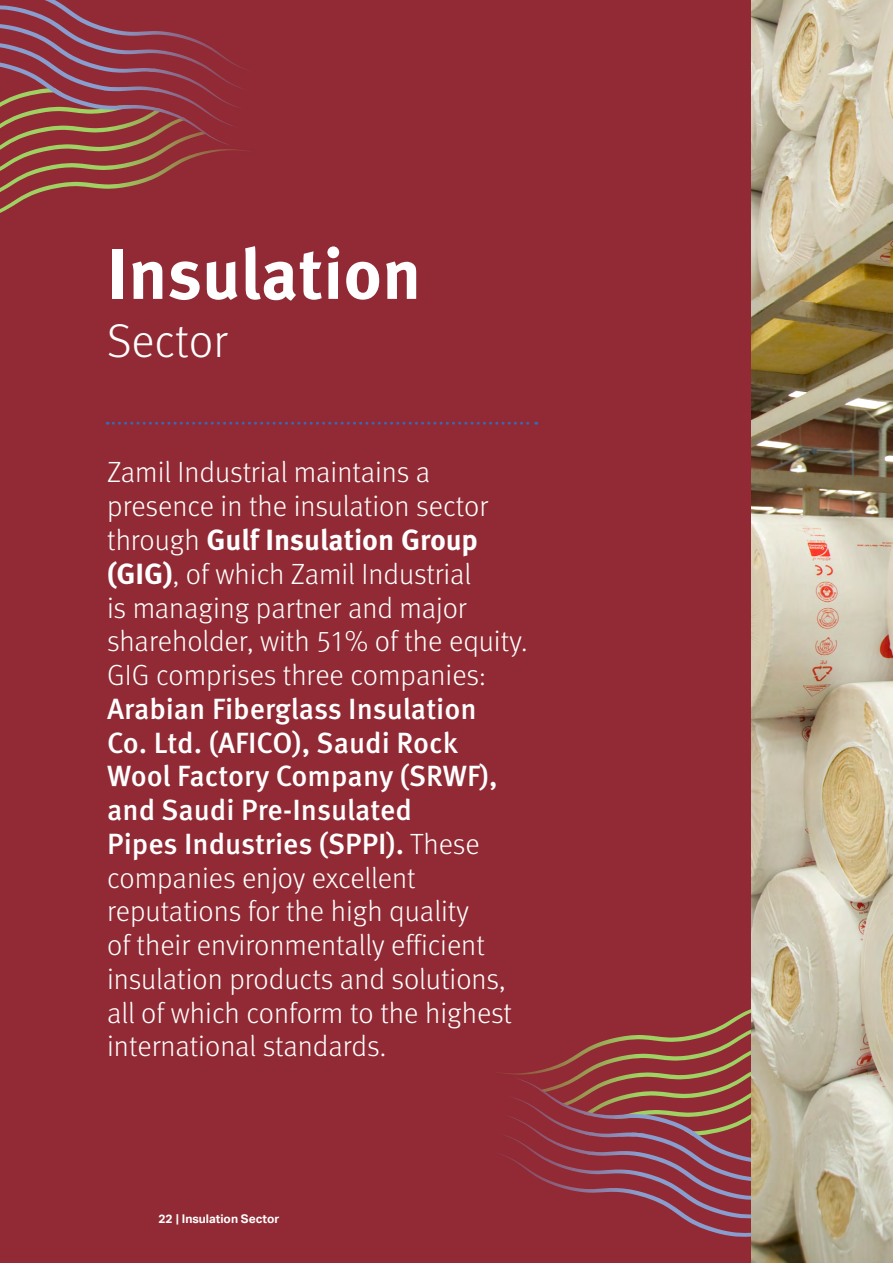
<style>
.page{position:relative;width:893px;height:1263px;background:#fff}
.page>*{position:absolute;margin:0;border:0;box-sizing:border-box;transform-origin:0 0}
.t1{font:700 71.25px "Meta Pro";color:#fff}
.t2{font:300 47.25px "Meta Pro";color:#fff}
.t3{font:300 29.25px/33.8px "Meta Pro";color:#fff}
.t4{font:700 12px "Aktiv Grotesk";color:#fff}
.s1{font-weight:700}
.s2{font-weight:500}
</style>
<div class="page">
<img style="left:750px;top:0;width:143px;height:1263px">
<div style="left:0;top:0;width:750px;height:1263px;background:#912a34"></div>
<svg style="left:107px;top:422px;width:430px;height:3px"></svg>
<svg style="left:0;top:0;width:247px;height:213px"></svg>
<svg style="left:501px;top:1009px;width:249px;height:228px"></svg>
<h1 class="t1" style="left:107px;top:218px;width:316px">Insulation</h1>
<h2 class="t2" style="left:107px;top:306px;width:122px">Sector</h2>
<p class="t3" style="left:107px;top:454px;width:422px">Zamil Industrial maintains a presence in the insulation sector through <span class="s1">Gulf Insulation Group (GIG)</span>, of which Zamil Industrial<br>is managing partner and major shareholder, with 51% of the equity.<br>GIG comprises three companies:</p>
<p class="t3" style="left:107px;top:690px;width:406px"><span class="s2">Arabian Fiberglass Insulation<br>Co. Ltd. (AFICO), Saudi Rock<br>Wool Factory Company (SRWF), and Saudi Pre-Insulated<br>Pipes Industries (SPPI).</span> These companies enjoy excellent reputations for the high quality<br>of their environmentally efficient insulation products and solutions, all of which conform to the highest international standards.</p>
<p class="t4" style="left:158px;top:1212px;width:123px">22 | Insulation Sector</p>
</div>
